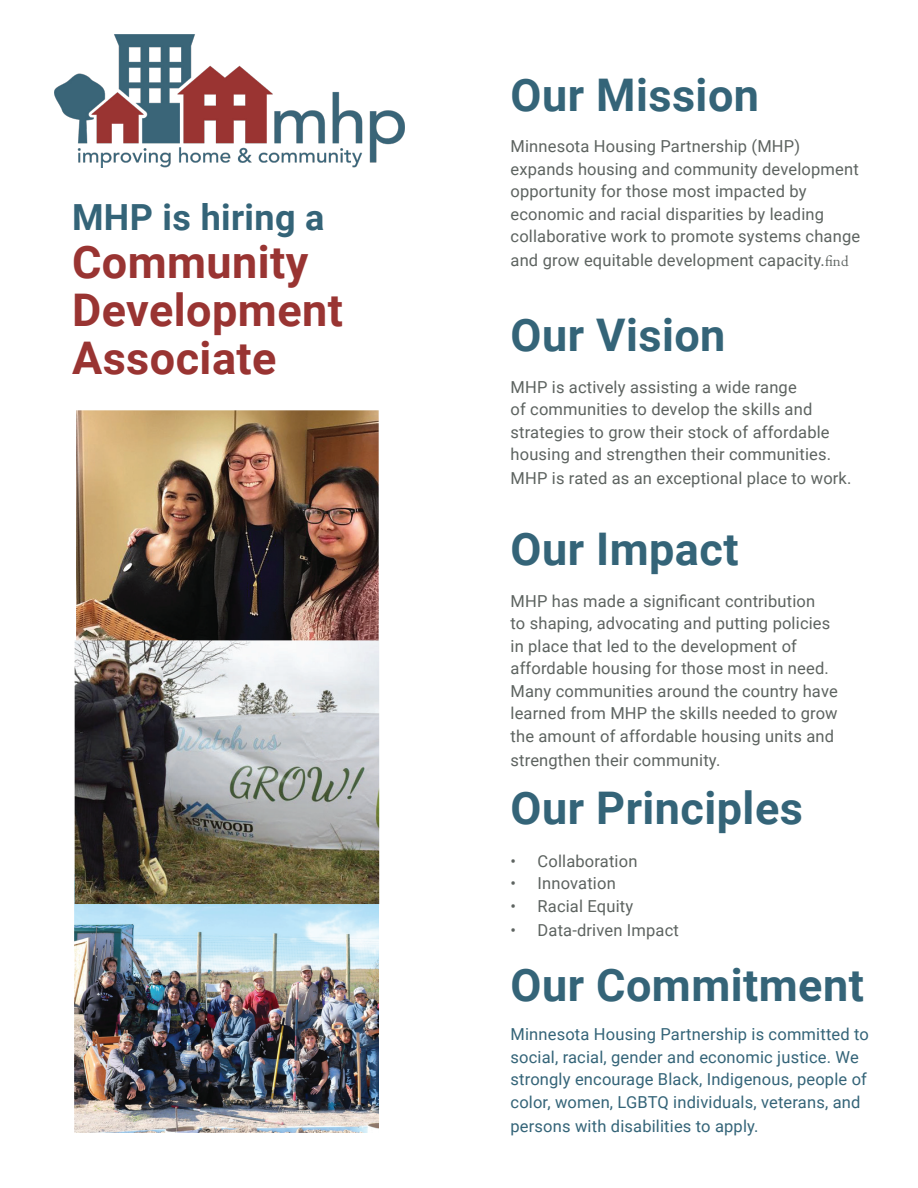
<style>
.page{position:relative;width:918px;height:1188px;background:#fff}
.page>*{position:absolute;margin:0;border:0;box-sizing:border-box;transform-origin:0 0}
.t1{font:700 45px "Roboto";letter-spacing:.01em;color:#346478}
.t2{font:700 45px/48px "Roboto";letter-spacing:.01em;color:#993432}
.t3{font:700 36px "Roboto";letter-spacing:.01em;color:#346478}
.t4{font:16.5px/22.5px "Roboto";letter-spacing:.01em;color:#5d6360}
.t5{font:16.5px/22.5px "Roboto";letter-spacing:.01em;color:#346478}
.s1{font-family:"EB Garamond";font-size:15px}
</style>
<div class="page">
<img style="left:54px;top:34px;width:351px;height:134px">
<img style="left:75px;top:904px;width:304px;height:228px">
<img style="left:76px;top:410px;width:303px;height:230px">
<img style="left:75px;top:640px;width:304px;height:264px">
<p class="t3" style="left:72px;top:192px;width:254px">MHP is hiring a</p>
<p class="t2" style="left:72px;top:236px;width:272px">Community<br>Development<br>Associate</p>
<p class="t1" style="left:511px;top:63px;width:250px">Our Mission</p>
<p class="t4" style="left:511px;top:135px;width:351px">Minnesota Housing Partnership (MHP) expands housing and community development opportunity for those most impacted by economic and racial disparities by leading collaborative work to promote systems change</p>
<p class="t4" style="left:511px;top:249px;width:340px">and grow equitable development capacity.<span class="s1">find</span></p>
<p class="t1" style="left:511px;top:303px;width:216px">Our Vision</p>
<p class="t4" style="left:511px;top:375px;width:322px">MHP is actively assisting a wide range<br>of communities to develop the skills and strategies to grow their stock of affordable housing and strengthen their communities.</p>
<p class="t4" style="left:511px;top:466px;width:342px">MHP is rated as an exceptional place to work.</p>
<p class="t1" style="left:511px;top:517px;width:230px">Our Impact</p>
<p class="t4" style="left:511px;top:589px;width:329px">MHP has made a significant contribution<br>to shaping, advocating and putting policies in place that led to the development of affordable housing for those most in need.<br>Many communities around the country have learned from MHP the skills needed to grow the amount of affordable housing units and</p>
<p class="t4" style="left:511px;top:748px;width:211px">strengthen their community.</p>
<p class="t1" style="left:511px;top:777px;width:294px">Our Principles</p>
<p class="t4" style="left:511px;top:849px;width:128px">• Collaboration</p>
<p class="t4" style="left:511px;top:872px;width:107px">• Innovation</p>
<p class="t4" style="left:511px;top:894px;width:124px">• Racial Equity</p>
<p class="t4" style="left:511px;top:918px;width:170px">• Data-driven Impact</p>
<p class="t1" style="left:511px;top:954px;width:355px">Our Commitment</p>
<p class="t5" style="left:511px;top:1023px;width:360px">Minnesota Housing Partnership is committed to social, racial, gender and economic justice. We strongly encourage Black, Indigenous, people of color, women, LGBTQ individuals, veterans, and</p>
<p class="t5" style="left:511px;top:1114px;width:250px">persons with disabilities to apply.</p>
</div>
